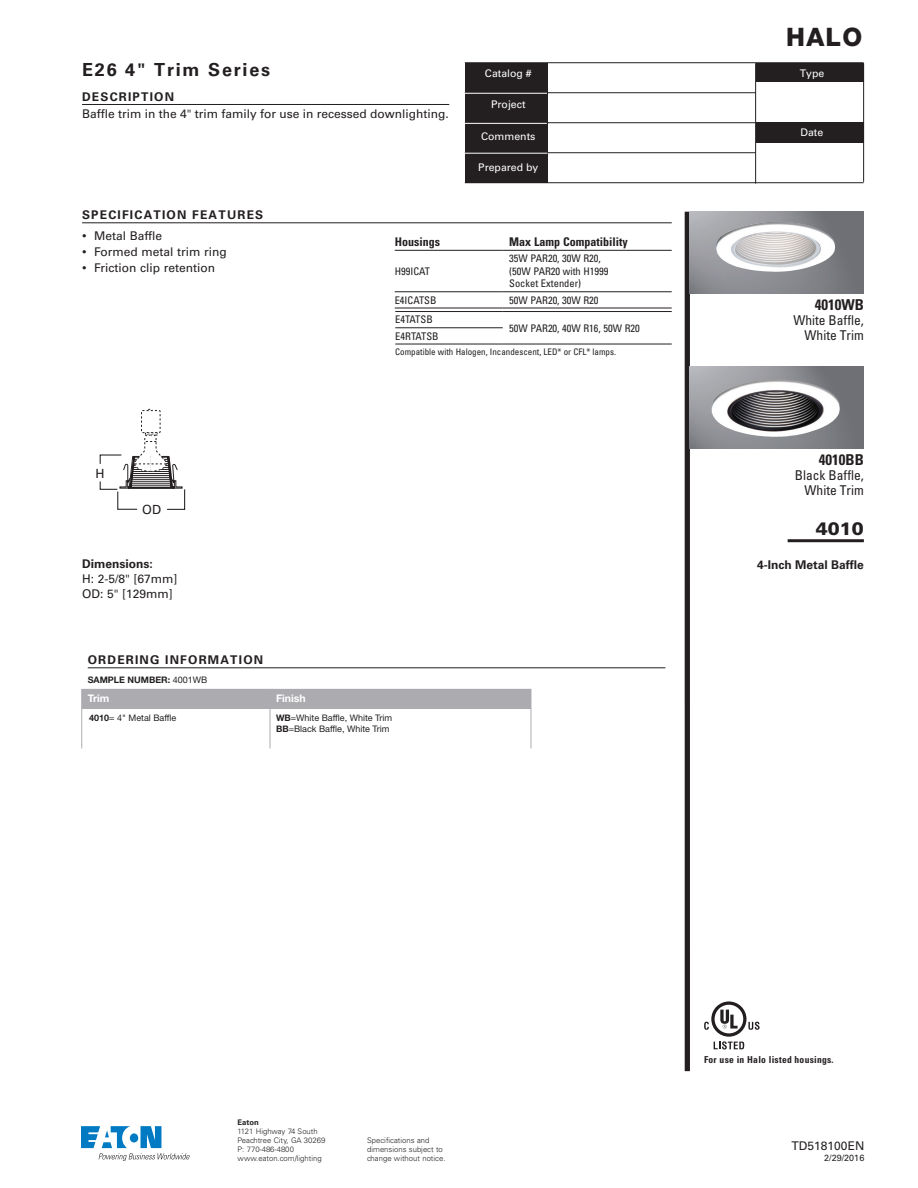
<style>
.page{position:relative;width:918px;height:1188px;background:#fff}
.page>*{position:absolute;margin:0;border:0;box-sizing:border-box;transform-origin:0 0}
.t1{font:800 25.5px "Helvetica Neue LT Std";color:#231f20}
.t2{font:700 18px "Univers LT Std";letter-spacing:.1em;color:#231f20}
.t3{font:900 18px "Univers LT Std";color:#231f20}
.t4{font:700 condensed 15px "Univers LT Std";color:#231f20}
.t5{font:condensed 13.5px/15px "Univers LT Std";color:#231f20;text-align:right}
.t6{font:12.6px "Univers LT Std";color:#231f20}
.t7{font:12px/15px "Univers LT Std";color:#231f20}
.t8{font:700 12px "Univers LT Std";letter-spacing:.1em;color:#231f20}
.t9{font:700 12px "Univers LT Std";color:#231f20}
.t10{font:700 condensed 12px "Univers LT Std";color:#231f20}
.t11{font:condensed 10.5px/12.6px "Univers LT Std";color:#231f20}
.t12{font:10.5px "Univers LT Std";color:#fff}
.t13{font:700 10.5px "Helvetica Neue LT Std";color:#fff}
.t14{font:700 condensed 9.6px "Univers LT Std";letter-spacing:.025em;color:#231f20}
.t15{font:9px/10.5px "Helvetica Neue LT Std";color:#231f20}
.t16{font:condensed 9px "Univers LT Std";color:#231f20}
.t17{font:700 9px "Helvetica Neue LT Std";color:#231f20}
.t18{font:9px "Univers LT Std";color:#231f20}
.t19{font:300 7.65px/9px "Univers LT Std";color:#231f20}
.t20{font:700 7.65px "Univers LT Std";color:#231f20}
.s1{font-weight:300;font-size:9px}
.s2{font-weight:400}
.s3{font-weight:700}
</style>
<div class="page">
<svg style="left:81px;top:1126px;width:109px;height:35px"></svg>
<hr style="left:465px;top:62px;width:399px;height:1px;background:#231f20">
<hr style="left:465px;top:92px;width:291px;height:1px;background:#231f20">
<hr style="left:465px;top:122px;width:399px;height:1px;background:#231f20">
<hr style="left:465px;top:152px;width:291px;height:1px;background:#231f20">
<hr style="left:465px;top:182px;width:399px;height:1px;background:#231f20">
<div style="left:465px;top:63px;width:82px;height:120px;background:#231f20"></div>
<div style="left:756px;top:63px;width:108px;height:19px;background:#231f20"></div>
<div style="left:756px;top:122px;width:108px;height:21px;background:#231f20"></div>
<hr style="left:755px;top:63px;width:1px;height:121px;background:#231f20">
<hr style="left:863px;top:63px;width:1px;height:119px;background:#231f20">
<hr style="left:464px;top:93px;width:83px;height:1px;background:#fff">
<hr style="left:464px;top:123px;width:83px;height:1px;background:#fff">
<hr style="left:465px;top:153px;width:83px;height:1px;background:#fff">
<hr style="left:788px;top:539px;width:76px;height:3px;background:#231f20">
<hr style="left:82px;top:104px;width:367px;height:1px;background:#231f20">
<div style="left:685px;top:212px;width:5px;height:859px;background:#231f20"></div>
<hr style="left:82px;top:222px;width:590px;height:1px;background:#231f20">
<svg style="left:99px;top:409px;width:86px;height:101px"></svg>
<svg style="left:81px;top:667px;width:451px;height:42px"></svg>
<hr style="left:81px;top:709px;width:1px;height:39px;background:#acadb1">
<hr style="left:270px;top:709px;width:1px;height:39px;background:#acadb1">
<hr style="left:531px;top:709px;width:1px;height:39px;background:#acadb1">
<hr style="left:88px;top:667px;width:577px;height:1px;background:#231f20">
<hr style="left:503px;top:292px;width:169px;height:1px;background:#231f20">
<hr style="left:503px;top:308px;width:169px;height:1px;background:#231f20">
<hr style="left:395px;top:292px;width:108px;height:1px;background:#231f20">
<hr style="left:395px;top:308px;width:108px;height:1px;background:#231f20">
<hr style="left:395px;top:250px;width:108px;height:1px;background:#231f20">
<hr style="left:503px;top:250px;width:169px;height:1px;background:#231f20">
<hr style="left:395px;top:328px;width:108px;height:1px;background:#231f20">
<hr style="left:503px;top:344px;width:169px;height:1px;background:#231f20">
<hr style="left:395px;top:344px;width:108px;height:1px;background:#231f20">
<hr style="left:395px;top:311px;width:108px;height:1px;background:#231f20">
<hr style="left:503px;top:311px;width:169px;height:1px;background:#231f20">
<img style="left:715px;top:222px;width:120px;height:50px">
<img style="left:711px;top:379px;width:129px;height:58px">
<svg style="left:704px;top:1001px;width:56px;height:49px"></svg>
<h2 class="t2" style="left:82px;top:59px;width:190px">E26 4" Trim Series</h2>
<p class="t8" style="left:82px;top:90px;width:94px">DESCRIPTION</p>
<p class="t7" style="left:82px;top:107px;width:368px">Baffle trim in the 4" trim family for use in recessed downlighting.</p>
<p class="t8" style="left:82px;top:208px;width:183px">SPECIFICATION FEATURES</p>
<p class="t12" style="left:485px;top:67px;width:48px">Catalog #</p>
<p class="t12" style="left:491px;top:98px;width:36px">Project</p>
<p class="t12" style="left:481px;top:130px;width:56px">Comments</p>
<p class="t12" style="left:478px;top:161px;width:62px">Prepared by</p>
<p class="t7" style="left:82px;top:228px;width:82px"><span class="s1">•</span> Metal Baffle</p>
<p class="t7" style="left:82px;top:244px;width:146px"><span class="s1">•</span> Formed metal trim ring</p>
<p class="t7" style="left:82px;top:260px;width:135px"><span class="s1">•</span> Friction clip retention</p>
<p class="t6" style="left:96px;top:466px;width:11px">H</p>
<p class="t6" style="left:142px;top:502px;width:20px">OD</p>
<p class="t9" style="left:82px;top:557px;width:72px">Dimensions:</p>
<p class="t7" style="left:82px;top:571px;width:97px">H: 2-5/8" [67mm]<br>OD: 5" [129mm]</p>
<p class="t10" style="left:395px;top:234px;width:47px">Housings</p>
<p class="t10" style="left:509px;top:234px;width:120px">Max Lamp Compatibility</p>
<p class="t11" style="left:395px;top:265px;width:37px">H99ICAT</p>
<p class="t11" style="left:509px;top:252px;width:101px">35W PAR20, 30W R20, (50W PAR20 with H1999<br>Socket Extender)</p>
<p class="t11" style="left:395px;top:294px;width:43px">E4ICATSB</p>
<p class="t11" style="left:509px;top:294px;width:91px">50W PAR20, 30W R20</p>
<p class="t11" style="left:395px;top:313px;width:39px">E4TATSB</p>
<p class="t11" style="left:509px;top:321px;width:132px">50W PAR20, 40W R16, 50W R20</p>
<p class="t11" style="left:395px;top:330px;width:45px">E4RTATSB</p>
<p class="t16" style="left:395px;top:346px;width:222px">Compatible with Halogen, Incandescent, LED* or CFL* lamps.</p>
<p class="t8" style="left:88px;top:653px;width:177px">ORDERING INFORMATION</p>
<p class="t17" style="left:88px;top:674px;width:121px">SAMPLE NUMBER: <span class="s2">4001WB</span></p>
<p class="t13" style="left:88px;top:692px;width:23px">Trim</p>
<p class="t13" style="left:276px;top:692px;width:31px">Finish</p>
<p class="t15" style="left:89px;top:713px;width:89px"><span class="s3">4010</span>= 4" Metal Baffle</p>
<p class="t15" style="left:276px;top:713px;width:118px"><span class="s3">WB</span>=White Baffle, White Trim<br><span class="s3">BB</span>=Black Baffle, White Trim</p>
<h1 class="t1" style="left:786px;top:21px;width:78px">HALO</h1>
<p class="t12" style="left:800px;top:67px;width:26px">Type</p>
<p class="t12" style="left:800px;top:126px;width:24px">Date</p>
<p class="t4" style="left:815px;top:295px;width:51px">4010WB</p>
<p class="t5" style="left:793px;top:313px;width:72px">White Baffle,<br>White Trim</p>
<p class="t4" style="left:819px;top:450px;width:46px">4010BB</p>
<p class="t5" style="left:795px;top:468px;width:70px">Black Baffle,<br>White Trim</p>
<h2 class="t3" style="left:816px;top:517px;width:50px">4010</h2>
<p class="t9" style="left:757px;top:558px;width:108px">4-Inch Metal Baffle</p>
<p class="t20" style="left:238px;top:1118px;width:23px">Eaton</p>
<p class="t19" style="left:238px;top:1127px;width:89px">1121 Highway 74 South<br>Peachtree City, GA 30269<br>P: 770-486-4800 www.eaton.com/lighting</p>
<p class="t19" style="left:367px;top:1136px;width:80px">Specifications and dimensions subject to change without notice.</p>
<p class="t14" style="left:704px;top:1054px;width:131px">For use in Halo listed housings.</p>
<p class="t7" style="left:792px;top:1139px;width:74px">TD518100EN</p>
<p class="t18" style="left:824px;top:1152px;width:42px">2/29/2016</p>
</div>
